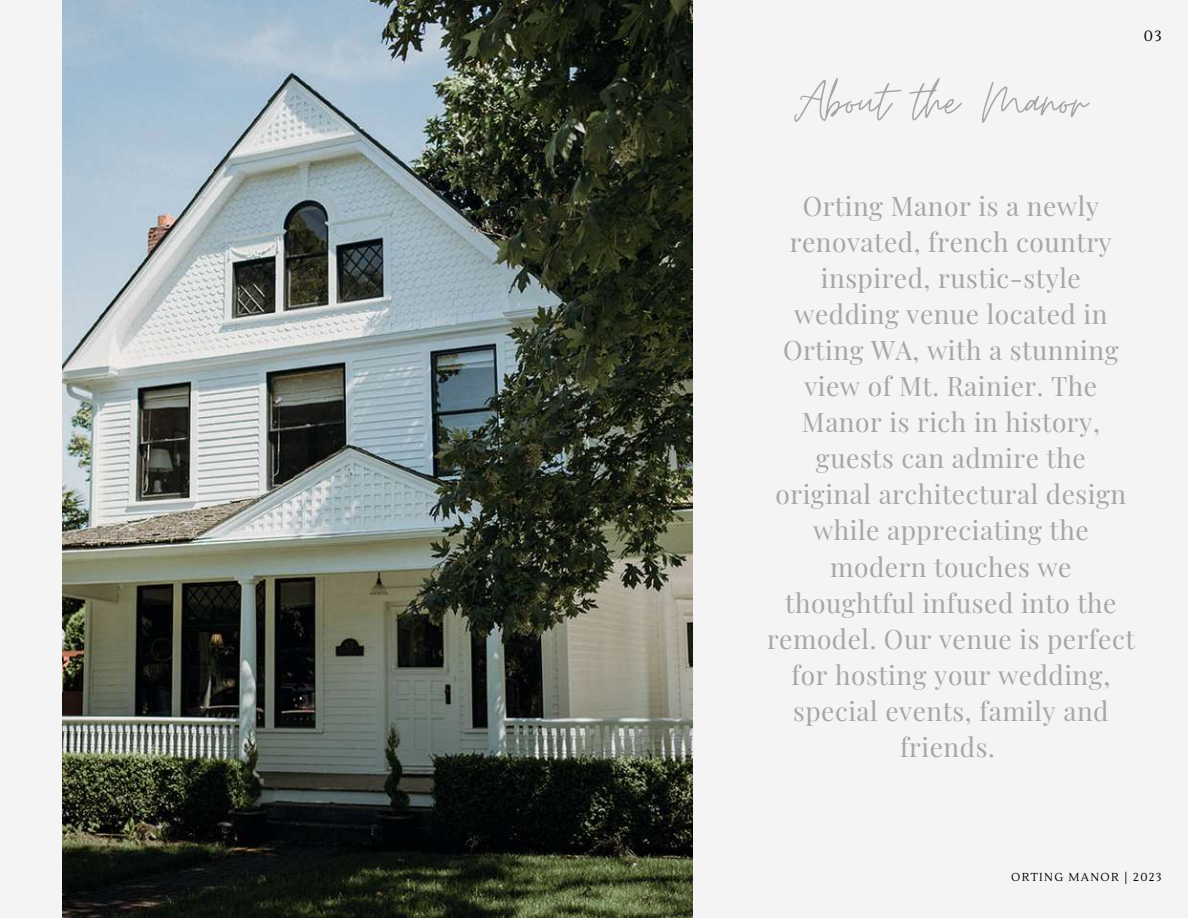
<style>
.page{position:relative;width:1188px;height:918px;background:#f4f4f4}
.page>*{position:absolute;margin:0;border:0;box-sizing:border-box;transform-origin:0 0}
.t1{font:60.45px "Moon Time";color:#a6a6a6}
.t2{font:26.4px/36.2px "Playfair Display";letter-spacing:.02em;color:#a6a6a6;text-align:center}
.t3{font:14.85px "Lustria";color:#000}
.t4{font:11.55px "Lustria";letter-spacing:.115em;color:#000}
</style>
<div class="page">
<img style="left:63px;top:0;width:630px;height:918px">
<h1 class="t1" style="left:794px;top:65px;width:294px">About the Manor</h1>
<p class="t3" style="left:1144px;top:27px;width:19px">03</p>
<p class="t2" style="left:767px;top:187px;width:369px">Orting Manor is a newly renovated, french country inspired, rustic-style wedding venue located in<br>Orting WA, with a stunning view of Mt. Rainier. The<br>Manor is rich in history, guests can admire the original architectural design while appreciating the modern touches we thoughtful infused into the remodel. Our venue is perfect for hosting your wedding, special events, family and friends.</p>
<p class="t4" style="left:1011px;top:870px;width:152px">ORTING MANOR | 2023</p>
</div>
